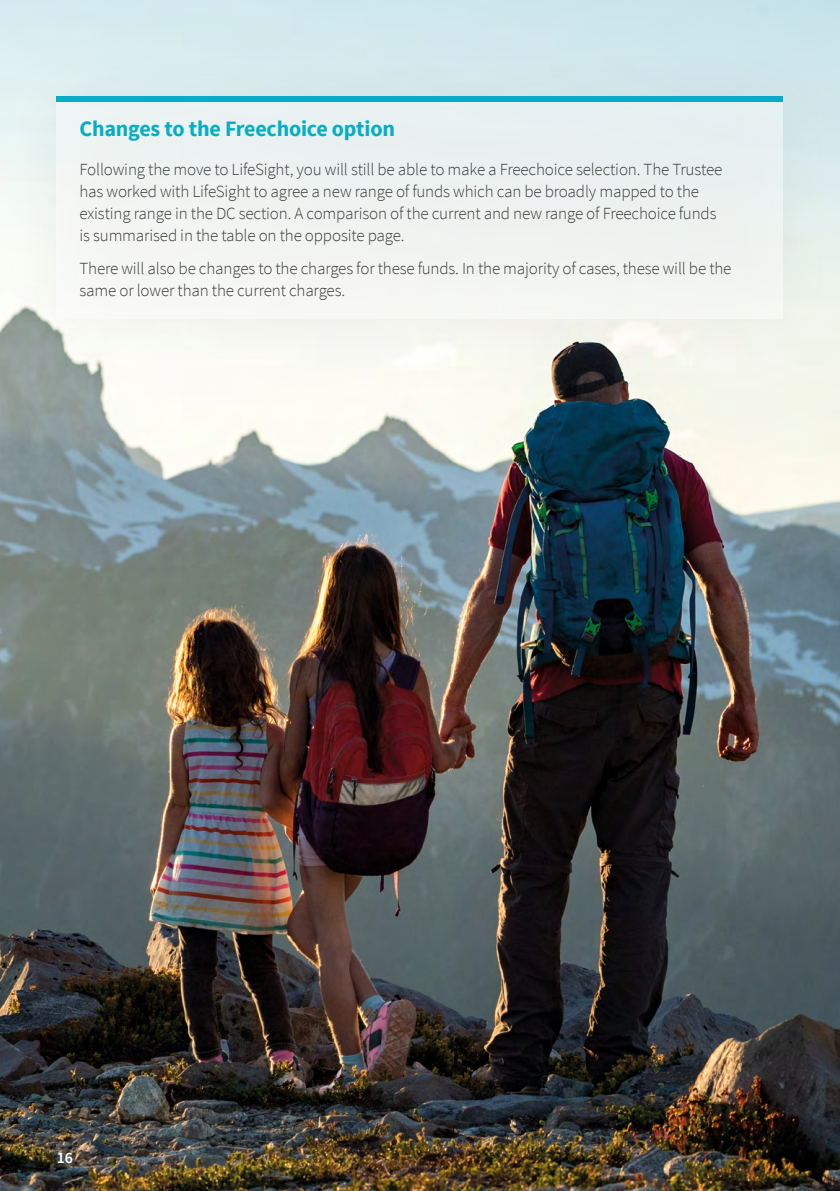
<style>
.page{position:relative;width:840px;height:1191px;background:#fff}
.page>*{position:absolute;margin:0;border:0;box-sizing:border-box;transform-origin:0 0}
.t1{font:700 22px "Source Sans Pro";letter-spacing:-.01em;color:#06aec5}
.t2{font:300 17px/22px "Source Sans Pro";letter-spacing:-.01em;color:#3c3c3b}
.t3{font:600 16px "Source Sans Pro";color:#fff}
</style>
<div class="page">
<img style="left:0;top:0;width:839px;height:1191px">
<div style="left:0;top:35px;width:839px;height:345px;background:#000;opacity:.1"></div>
<div style="left:57px;top:96px;width:725px;height:223px;background:#eef3f1"></div>
<div style="left:57px;top:96px;width:725px;height:6px;background:#06aec5"></div>
<p class="t1" style="left:79px;top:114px;width:317px">Changes to the Freechoice option</p>
<p class="t2" style="left:79px;top:158px;width:644px">Following the move to LifeSight, you will still be able to make a Freechoice selection. The Trustee has worked with LifeSight to agree a new range of funds which can be broadly mapped to the existing range in the DC section. A comparison of the current and new range of Freechoice funds is summarised in the table on the opposite page.</p>
<p class="t2" style="left:79px;top:257px;width:653px">There will also be changes to the charges for these funds. In the majority of cases, these will be the same or lower than the current charges.</p>
<p class="t3" style="left:57px;top:1147px;width:18px">16</p>
</div>
